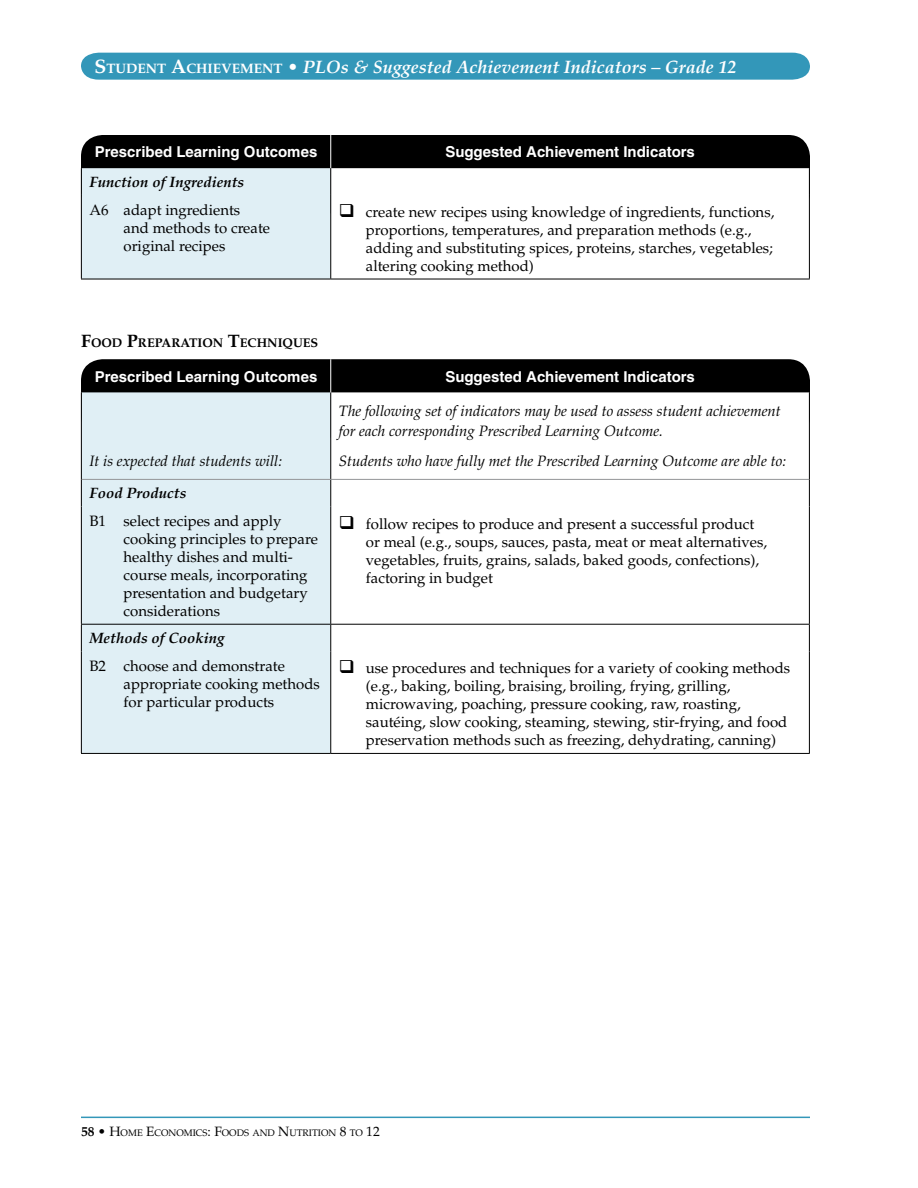
<style>
.page{position:relative;width:918px;height:1188px;background:#fff}
.page>*{position:absolute;margin:0;border:0;box-sizing:border-box;transform-origin:0 0}
.t1{font:italic 700 18px "Palatino";color:#fff}
.t2{font:15px/18px "Palatino";color:#000}
.t3{font:italic 15px/19.5px "Palatino";color:#000}
.t4{font:700 15px "Helvetica";color:#fff}
.t5{font:italic 700 15px "Palatino";color:#000}
.t6{font:700 12.6px "Palatino";color:#000}
.t7{font:9.45px "Palatino";color:#000}
.s1{font-style:normal;font-size:19.5px}
.s2{font-style:normal;font-size:13.65px}
.s3{font-style:normal}
.s4{font-size:18px}
.s5{font-weight:700;font-size:13.5px}
.s6{font-size:13.5px}
</style>
<div class="page">
<div style="left:81px;top:53px;width:729px;height:27px;background:#3397b9"></div>
<hr style="left:81px;top:1117px;width:729px;height:1px;background:#3397b9">
<div style="left:81px;top:135px;width:729px;height:78px;background:#000;border-radius:22px"></div>
<svg style="left:331px;top:168px;width:478px;height:111px"></svg>
<hr style="left:330px;top:135px;width:1px;height:33px;background:#fff">
<hr style="left:809px;top:195px;width:1px;height:84px;background:#000">
<div style="left:81px;top:168px;width:250px;height:111px;background:#e0eff5"></div>
<hr style="left:81px;top:279px;width:250px;height:1px;background:#000">
<hr style="left:331px;top:279px;width:479px;height:1px;background:#000">
<div style="left:81px;top:359px;width:729px;height:79px;background:#000;border-radius:22px"></div>
<div style="left:82px;top:392px;width:248px;height:361px;background:#e0eff5"></div>
<svg style="left:331px;top:392px;width:478px;height:361px"></svg>
<hr style="left:81px;top:753px;width:250px;height:1px;background:#000">
<hr style="left:331px;top:753px;width:479px;height:1px;background:#000">
<hr style="left:81px;top:392px;width:1px;height:87px;background:#000">
<hr style="left:330px;top:392px;width:1px;height:87px;background:#000">
<hr style="left:809px;top:392px;width:1px;height:87px;background:#000">
<hr style="left:82px;top:479px;width:249px;height:1px;background:#939598">
<hr style="left:331px;top:479px;width:478px;height:1px;background:#939598">
<svg style="left:81px;top:479px;width:1px;height:28px"></svg>
<svg style="left:330px;top:480px;width:1px;height:27px"></svg>
<svg style="left:809px;top:479px;width:1px;height:28px"></svg>
<hr style="left:330px;top:359px;width:1px;height:33px;background:#fff">
<hr style="left:81px;top:507px;width:1px;height:117px;background:#000">
<hr style="left:330px;top:507px;width:1px;height:117px;background:#000">
<hr style="left:809px;top:507px;width:1px;height:117px;background:#000">
<hr style="left:81px;top:624px;width:250px;height:1px;background:#000">
<svg style="left:81px;top:625px;width:1px;height:26px"></svg>
<hr style="left:331px;top:624px;width:479px;height:1px;background:#000">
<svg style="left:330px;top:625px;width:1px;height:26px"></svg>
<svg style="left:809px;top:625px;width:1px;height:26px"></svg>
<hr style="left:81px;top:651px;width:1px;height:102px;background:#000">
<hr style="left:330px;top:651px;width:1px;height:102px;background:#000">
<hr style="left:809px;top:651px;width:1px;height:102px;background:#000">
<p class="t1" style="left:94px;top:57px;width:643px"><span class="s1">S</span> <span class="s2">TUDENT</span> <span class="s1">A</span><span class="s2">CHIEVEMENT</span> <span class="s3">•</span> PLOs &amp; Suggested Achievement Indicators – Grade 12</p>
<p class="t4" style="left:95px;top:143px;width:224px">Prescribed Learning Outcomes</p>
<p class="t4" style="left:445px;top:143px;width:251px">Suggested Achievement Indicators</p>
<p class="t5" style="left:89px;top:173px;width:156px">Function of Ingredients</p>
<p class="t2" style="left:124px;top:201px;width:148px;text-indent:-34px">A6 adapt ingredients<br>and methods to create original recipes</p>
<p class="t2" style="left:366px;top:203px;width:410px;text-indent:-27px">❑ create new recipes using knowledge of ingredients, functions, proportions, temperatures, and preparation methods (e.g., adding and substituting spices, proteins, starches, vegetables; altering cooking method)</p>
<p class="t6" style="left:81px;top:335px;width:239px"><span class="s4">F</span>OOD <span class="s4">P</span>REPARATION <span class="s4">T</span>ECHNIQUES</p>
<p class="t4" style="left:95px;top:367px;width:224px">Prescribed Learning Outcomes</p>
<p class="t4" style="left:445px;top:367px;width:251px">Suggested Achievement Indicators</p>
<p class="t3" style="left:89px;top:451px;width:194px">It is expected that students will:</p>
<p class="t3" style="left:339px;top:402px;width:444px">The following set of indicators may be used to assess student achievement for each corresponding Prescribed Learning Outcome.</p>
<p class="t3" style="left:339px;top:451px;width:449px">Students who have fully met the Prescribed Learning Outcome are able to:</p>
<p class="t5" style="left:89px;top:485px;width:98px">Food Products</p>
<p class="t2" style="left:124px;top:512px;width:196px;text-indent:-34px">B1 select recipes and apply cooking principles to prepare healthy dishes and multi&shy;course meals, incorporating presentation and budgetary considerations</p>
<p class="t2" style="left:366px;top:515px;width:403px;text-indent:-27px">❑ follow recipes to produce and present a successful product or meal (e.g., soups, sauces, pasta, meat or meat alternatives, vegetables, fruits, grains, salads, baked goods, confections), factoring in budget</p>
<p class="t5" style="left:89px;top:629px;width:137px">Methods of Cooking</p>
<p class="t2" style="left:124px;top:657px;width:198px;text-indent:-34px">B2 choose and demonstrate appropriate cooking methods for particular products</p>
<p class="t2" style="left:366px;top:660px;width:426px;text-indent:-27px">❑ use procedures and techniques for a variety of cooking methods (e.g., baking, boiling, braising, broiling, frying, grilling, microwaving, poaching, pressure cooking, raw, roasting, sautéing, slow cooking, steaming, stewing, stir-frying, and food preservation methods such as freezing, dehydrating, canning)</p>
<p class="t7" style="left:81px;top:1128px;width:300px"><span class="s5">58</span> <span class="s6">• H</span>ome <span class="s6">E</span>conomics<span class="s6">: F</span>oods and <span class="s6">N</span>utrition <span class="s6">8</span> to <span class="s6">12</span></p>
</div>
